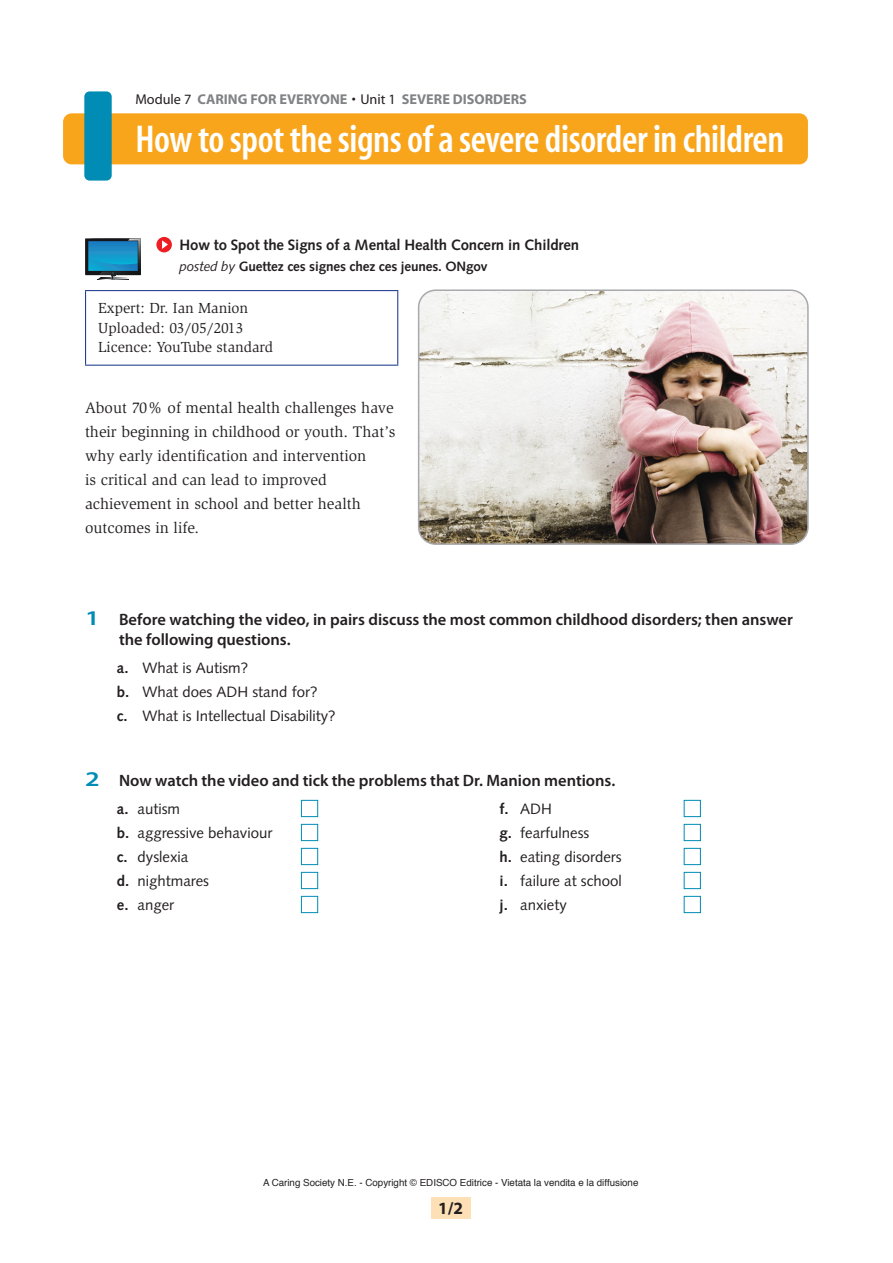
<style>
.page{position:relative;width:893px;height:1263px;background:#fff}
.page>*{position:absolute;margin:0;border:0;box-sizing:border-box;transform-origin:0 0}
.t1{font:600 condensed 39px "Myriad";letter-spacing:-.01em;color:#fff}
.t2{font:700 17.25px "Myriad Pro";color:#231f20}
.t3{font:600 16.5px/19.5px "Myriad Pro";color:#231f20}
.t4{font:15.75px/24px "Slimbach";color:#231f20}
.t5{font:15px/24px "Syntax";color:#231f20}
.t6{font:15px/19.5px "Slimbach";color:#231f20}
.t7{font:700 15px "Syntax";letter-spacing:-.01em;color:#231f20}
.t8{font:700 14.25px "Myriad";color:#808285}
.t9{font:700 13.5px "Syntax";letter-spacing:-.01em;color:#231f20}
.t10{font:9.75px "Helvetica";color:#231f20}
.s1{font-weight:400;color:#231f20}
.s2{font-weight:400;font-style:italic}
.s3{font-size:21px;color:#008cb5}
.s4{font-weight:700}
</style>
<div class="page">
<div style="left:431px;top:1197px;width:40px;height:21px;background:#fee0b6"></div>
<div style="left:63px;top:113px;width:745px;height:51px;background:#f9a51b;border-radius:9px"></div>
<div style="left:84px;top:91px;width:28px;height:90px;background:#008cb5;border-radius:5px"></div>
<svg style="left:85px;top:238px;width:56px;height:42px;background:#317ea1"></svg>
<div style="left:156px;top:237px;width:16px;height:15px;background:#ee1d23;border-radius:50%"></div>
<svg style="left:162px;top:240px;width:6px;height:9px"></svg>
<hr style="left:85px;top:290px;width:313px;height:1px;background:#1b388c">
<hr style="left:85px;top:291px;width:1px;height:74px;background:#1b388c">
<hr style="left:397px;top:291px;width:1px;height:74px;background:#1b388c">
<hr style="left:85px;top:365px;width:313px;height:1px;background:#1b388c">
<div style="left:301px;top:800px;width:17px;height:17px;border:1px solid #008cb5"></div>
<div style="left:301px;top:824px;width:17px;height:17px;border:1px solid #008cb5"></div>
<div style="left:301px;top:848px;width:17px;height:17px;border:1px solid #008cb5"></div>
<div style="left:301px;top:872px;width:17px;height:17px;border:1px solid #008cb5"></div>
<div style="left:301px;top:896px;width:17px;height:17px;border:1px solid #008cb5"></div>
<div style="left:684px;top:800px;width:17px;height:17px;border:1px solid #008cb5"></div>
<div style="left:684px;top:824px;width:17px;height:17px;border:1px solid #008cb5"></div>
<div style="left:684px;top:848px;width:17px;height:17px;border:1px solid #008cb5"></div>
<div style="left:684px;top:872px;width:17px;height:17px;border:1px solid #008cb5"></div>
<div style="left:684px;top:896px;width:17px;height:17px;border:1px solid #008cb5"></div>
<img style="left:421px;top:292px;width:385px;height:250px">
<div style="left:418px;top:289px;width:391px;height:256px;border:2px solid #a8a9ad;border-radius:17px"></div>
<p class="t8" style="left:135px;top:92px;width:393px"><span class="s1">Module 7</span> CARING FOR EVERYONE <span class="s1">• Unit 1</span> SEVERE DISORDERS</p>
<h1 class="t1" style="left:135px;top:119px;width:651px">How to spot the signs of a severe disorder in children</h1>
<p class="t7" style="left:179px;top:237px;width:401px">How to Spot the Signs of a Mental Health Concern in Children</p>
<p class="t9" style="left:179px;top:259px;width:310px"><span class="s2">posted by</span> Guettez ces signes chez ces jeunes. ONgov</p>
<p class="t6" style="left:98px;top:299px;width:176px">Expert: Dr. Ian Manion<br>Uploaded: 03/05/2013<br>Licence: YouTube standard</p>
<p class="t4" style="left:85px;top:396px;width:312px">About 70% of mental health challenges have their beginning in childhood or youth. That’s why early identification and intervention<br>is critical and can lead to improved achievement in school and better health outcomes in life.</p>
<p class="t3" style="left:119px;top:610px;width:675px;text-indent:-34px"><span class="s3">1</span> Before watching the video, in pairs discuss the most common childhood disorders; then answer the following questions.</p>
<p class="t5" style="left:117px;top:656px;width:220px"><span class="s4">a.</span> What is Autism?<br><span class="s4">b.</span> What does ADH stand for?<br><span class="s4">c.</span> What is Intellectual Disability?</p>
<p class="t3" style="left:85px;top:770px;width:532px"><span class="s3">2</span> Now watch the video and tick the problems that Dr. Manion mentions.</p>
<p class="t5" style="left:117px;top:797px;width:157px"><span class="s4">a.</span> autism<br><span class="s4">b.</span> aggressive behaviour <span class="s4">c.</span> dyslexia<br><span class="s4">d.</span> nightmares<br><span class="s4">e.</span> anger</p>
<p class="t5" style="left:500px;top:797px;width:124px"><span class="s4">f.</span> ADH<br><span class="s4">g.</span> fearfulness<br><span class="s4">h.</span> eating disorders <span class="s4">i.</span> failure at school <span class="s4">j.</span> anxiety</p>
<p class="t10" style="left:263px;top:1175px;width:377px">A Caring Society N.E. - Copyright © EDISCO Editrice - Vietata la vendita e la diffusione</p>
<p class="t2" style="left:438px;top:1198px;width:26px">1/2</p>
</div>
